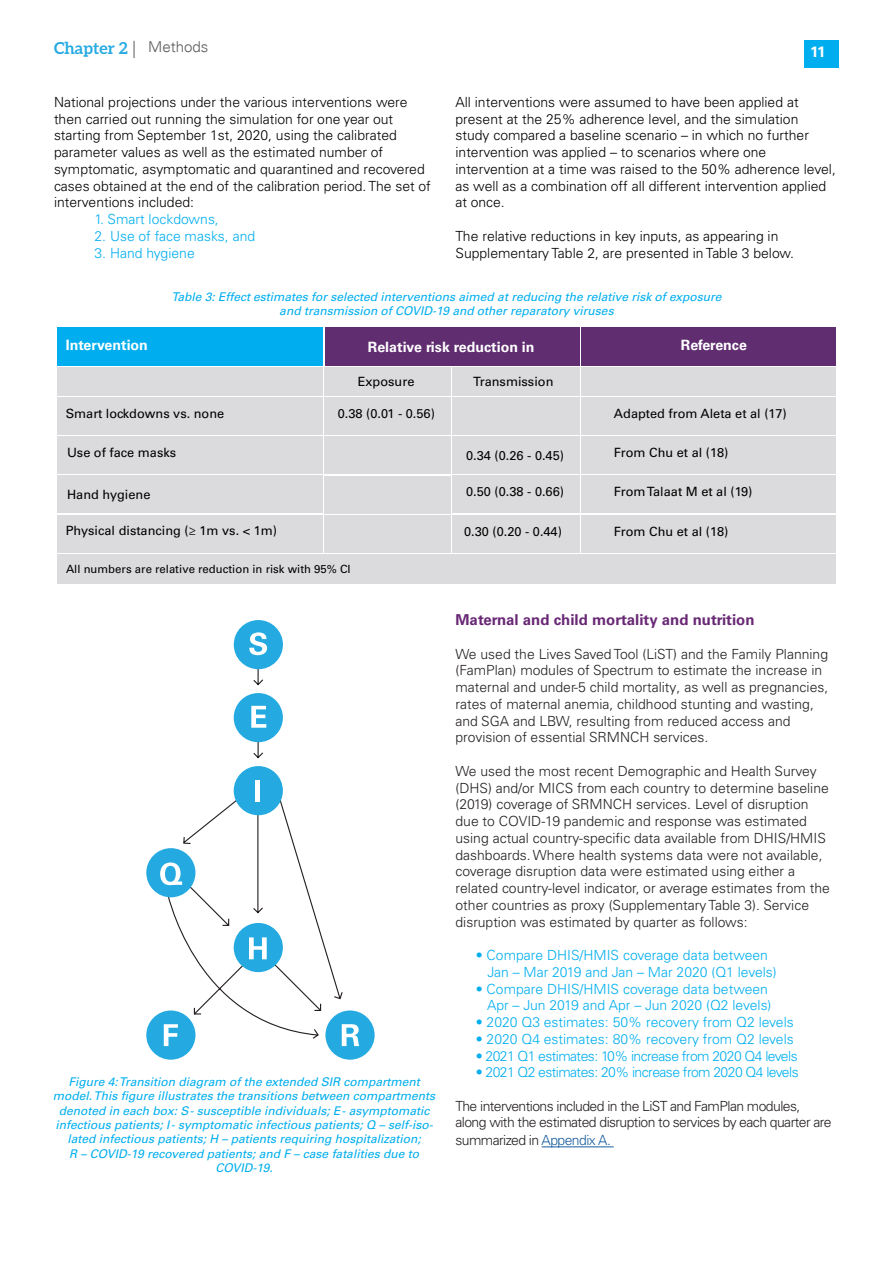
<style>
.page{position:relative;width:893px;height:1263px;background:#fff}
.page>*{position:absolute;margin:0;border:0;box-sizing:border-box;transform-origin:0 0}
.t1{font:700 16.5px "Aleo";color:#27abe2}
.t2{font:700 15px "Univers LT Pro 65";color:#692875}
.t3{font:700 15px "Univers LT Pro 65";color:#fff}
.t4{font:700 14.25px "Univers LT Pro 65";color:#fff}
.t5{font:300 13.95px/16.8px "Univers LT Pro 45";color:#231f20}
.t6{font:300 13.95px/16.8px "Univers LT Pro 45";color:#000}
.t7{font:300 13.95px/16.8px "Univers LT Pro 45";color:#00aeef}
.t8{font:300 13.95px/17.4px "Univers LT Pro 45";letter-spacing:-.04em;color:#231f20}
.t9{font:300 13.95px "Univers LT Pro 45";letter-spacing:-.04em;color:#00aeef}
.t10{font:12.75px "Univers LT Std";color:#000}
.t11{font:italic 12px/14.4px "Univers LT Pro 55";color:#00aeef;text-align:center}
.t12{font:11.4px "Univers LT Std";color:#000}
.s1{font-family:"Univers";font-weight:300;font-size:15px;color:#5a5a5d}
.s2{color:#175d9e}
</style>
<div class="page">
<div style="left:805px;top:41px;width:34px;height:27px;background:#00aeef"></div>
<svg style="left:134px;top:41px;width:1px;height:17px"></svg>
<hr style="left:542px;top:1146px;width:72px;height:1px;background:#175d9e">
<div style="left:57px;top:328px;width:266px;height:38px;background:#00aeef"></div>
<div style="left:57px;top:367px;width:266px;height:29px;background:#dbdbdd"></div>
<div style="left:57px;top:397px;width:266px;height:38px;background:#dbdbdd"></div>
<div style="left:57px;top:436px;width:266px;height:38px;background:#dbdbdd"></div>
<div style="left:57px;top:476px;width:266px;height:37px;background:#dbdbdd"></div>
<div style="left:57px;top:515px;width:266px;height:37px;background:#dbdbdd"></div>
<div style="left:57px;top:554px;width:779px;height:29px;background:#dbdbdd"></div>
<div style="left:325px;top:328px;width:254px;height:38px;background:#612d71"></div>
<div style="left:325px;top:368px;width:126px;height:28px;background:#dbdbdd"></div>
<div style="left:325px;top:397px;width:126px;height:38px;background:#dbdbdd"></div>
<div style="left:325px;top:436px;width:126px;height:38px;background:#dbdbdd"></div>
<div style="left:325px;top:476px;width:126px;height:37px;background:#dbdbdd"></div>
<div style="left:325px;top:515px;width:126px;height:37px;background:#dbdbdd"></div>
<div style="left:452px;top:367px;width:127px;height:29px;background:#dbdbdd"></div>
<div style="left:452px;top:397px;width:127px;height:38px;background:#dbdbdd"></div>
<div style="left:452px;top:436px;width:127px;height:38px;background:#dbdbdd"></div>
<div style="left:452px;top:476px;width:127px;height:37px;background:#dbdbdd"></div>
<div style="left:452px;top:515px;width:127px;height:37px;background:#dbdbdd"></div>
<div style="left:581px;top:328px;width:255px;height:38px;background:#612d71"></div>
<div style="left:581px;top:367px;width:255px;height:29px;background:#dbdbdd"></div>
<div style="left:581px;top:397px;width:255px;height:38px;background:#dbdbdd"></div>
<div style="left:581px;top:436px;width:255px;height:38px;background:#dbdbdd"></div>
<div style="left:581px;top:476px;width:255px;height:37px;background:#dbdbdd"></div>
<div style="left:581px;top:515px;width:255px;height:37px;background:#dbdbdd"></div>
<svg style="left:165px;top:643px;width:178px;height:396px"></svg>
<div style="left:234px;top:620px;width:49px;height:49px;background:#24aae1;border-radius:50%"></div>
<div style="left:234px;top:693px;width:49px;height:49px;background:#24aae1;border-radius:50%"></div>
<div style="left:234px;top:766px;width:49px;height:49px;background:#24aae1;border-radius:50%"></div>
<div style="left:234px;top:923px;width:49px;height:49px;background:#24aae1;border-radius:50%"></div>
<div style="left:146px;top:848px;width:49px;height:49px;background:#24aae1;border-radius:50%"></div>
<div style="left:325px;top:1010px;width:50px;height:50px;background:#24aae1;border-radius:50%"></div>
<div style="left:146px;top:1010px;width:49px;height:50px;background:#24aae1;border-radius:50%"></div>
<svg style="left:249px;top:632px;width:18px;height:23px"></svg>
<svg style="left:251px;top:706px;width:15px;height:22px"></svg>
<div style="left:255px;top:780px;width:5px;height:22px;background:#fff"></div>
<svg style="left:160px;top:862px;width:22px;height:23px"></svg>
<svg style="left:249px;top:937px;width:18px;height:22px"></svg>
<svg style="left:342px;top:1024px;width:17px;height:22px"></svg>
<svg style="left:164px;top:1024px;width:14px;height:22px"></svg>
<p class="t1" style="left:54px;top:39px;width:156px">Chapter 2 <span class="s1">Methods</span></p>
<p class="t3" style="left:810px;top:43px;width:17px">11</p>
<p class="t6" style="left:54px;top:94px;width:378px">National projections under the various interventions were then carried out running the simulation for one year out starting from September 1st, 2020, using the calibrated parameter values as well as the estimated number of symptomatic, asymptomatic and quarantined and recovered cases obtained at the end of the calibration period. The set of interventions included:</p>
<p class="t7" style="left:94px;top:211px;width:126px">1. Smart lockdowns,</p>
<p class="t7" style="left:94px;top:227px;width:162px">2. Use of face masks, and</p>
<p class="t7" style="left:94px;top:244px;width:102px">3. Hand hygiene</p>
<p class="t6" style="left:455px;top:94px;width:382px">All interventions were assumed to have been applied at present at the 25% adherence level, and the simulation study compared a baseline scenario – in which no further intervention was applied – to scenarios where one intervention at a time was raised to the 50% adherence level, as well as a combination off all different intervention applied at once.</p>
<p class="t6" style="left:455px;top:227px;width:340px">The relative reductions in key inputs, as appearing in<br>Supplementary Table 2, are presented in Table 3 below.</p>
<p class="t11" style="left:171px;top:289px;width:552px">Table 3: Effect estimates for selected interventions aimed at reducing the relative risk of exposure and transmission of COVID-19 and other reparatory viruses</p>
<p class="t4" style="left:66px;top:336px;width:84px">Intervention</p>
<p class="t4" style="left:368px;top:338px;width:168px">Relative risk reduction in</p>
<p class="t4" style="left:681px;top:336px;width:67px">Reference</p>
<p class="t10" style="left:66px;top:406px;width:160px">Smart lockdowns vs. none</p>
<p class="t10" style="left:67px;top:445px;width:111px">Use of face masks</p>
<p class="t10" style="left:67px;top:487px;width:85px">Hand hygiene</p>
<p class="t10" style="left:66px;top:523px;width:213px">Physical distancing (≥ 1m vs. &lt; 1m)</p>
<p class="t10" style="left:358px;top:374px;width:58px">Exposure</p>
<p class="t10" style="left:338px;top:406px;width:99px">0.38 (0.01 - 0.56)</p>
<p class="t12" style="left:66px;top:563px;width:286px">All numbers are relative reduction in risk with 95% CI</p>
<p class="t11" style="left:53px;top:1074px;width:384px">Figure 4: Transition diagram of the extended SIR compartment model. This figure illustrates the transitions between compartments denoted in each box: S - susceptible individuals; E - asymptomatic infectious patients; I - symptomatic infectious patients; Q – self-iso&shy;lated infectious patients; H – patients requiring hospitalization;<br>R – COVID-19 recovered patients; and F – case fatalities due to COVID-19.</p>
<p class="t10" style="left:473px;top:374px;width:82px">Transmission</p>
<p class="t10" style="left:466px;top:448px;width:99px">0.34 (0.26 - 0.45)</p>
<p class="t10" style="left:466px;top:484px;width:99px">0.50 (0.38 - 0.66)</p>
<p class="t10" style="left:464px;top:523px;width:99px">0.30 (0.20 - 0.44)</p>
<p class="t10" style="left:614px;top:406px;width:174px">Adapted from Aleta et al (17)</p>
<p class="t10" style="left:614px;top:445px;width:116px">From Chu et al (18)</p>
<p class="t10" style="left:614px;top:484px;width:140px">From Talaat M et al (19)</p>
<p class="t10" style="left:614px;top:523px;width:116px">From Chu et al (18)</p>
<p class="t2" style="left:455px;top:611px;width:301px">Maternal and child mortality and nutrition</p>
<p class="t5" style="left:455px;top:645px;width:374px">We used the Lives Saved Tool (LiST) and the Family Planning (FamPlan) modules of Spectrum to estimate the increase in maternal and under-5 child mortality, as well as pregnancies, rates of maternal anemia, childhood stunting and wasting, and SGA and LBW, resulting from reduced access and provision of essential SRMNCH services.</p>
<p class="t5" style="left:455px;top:762px;width:376px">We used the most recent Demographic and Health Survey (DHS) and/or MICS from each country to determine baseline (2019) coverage of SRMNCH services. Level of disruption due to COVID-19 pandemic and response was estimated using actual country-specific data available from DHIS/HMIS dashboards. Where health systems data were not available, coverage disruption data were estimated using either a related country-level indicator, or average estimates from the other countries as proxy (Supplementary Table 3). Service disruption was estimated by quarter as follows:</p>
<p class="t7" style="left:487px;top:947px;width:291px;text-indent:-12px">• Compare DHIS/HMIS coverage data between<br>Jan – Mar 2019 and Jan – Mar 2020 (Q1 levels)</p>
<p class="t7" style="left:476px;top:980px;width:297px;text-align:right">• Compare DHIS/HMIS coverage data between<br>Apr – Jun 2019 and Apr – Jun 2020 (Q2 levels)</p>
<p class="t7" style="left:476px;top:1014px;width:320px">• 2020 Q3 estimates: 50% recovery from Q2 levels</p>
<p class="t7" style="left:476px;top:1030px;width:320px">• 2020 Q4 estimates: 80% recovery from Q2 levels</p>
<p class="t9" style="left:476px;top:1047px;width:323px">• 2021 Q1 estimates: 10% increase from 2020 Q4 levels</p>
<p class="t9" style="left:476px;top:1064px;width:324px">• 2021 Q2 estimates: 20% increase from 2020 Q4 levels</p>
<p class="t8" style="left:455px;top:1097px;width:378px">The interventions included in the LiST and FamPlan modules, along with the estimated disruption to services by each quarter are summarized in <span class="s2">Appendix A.</span></p>
</div>
